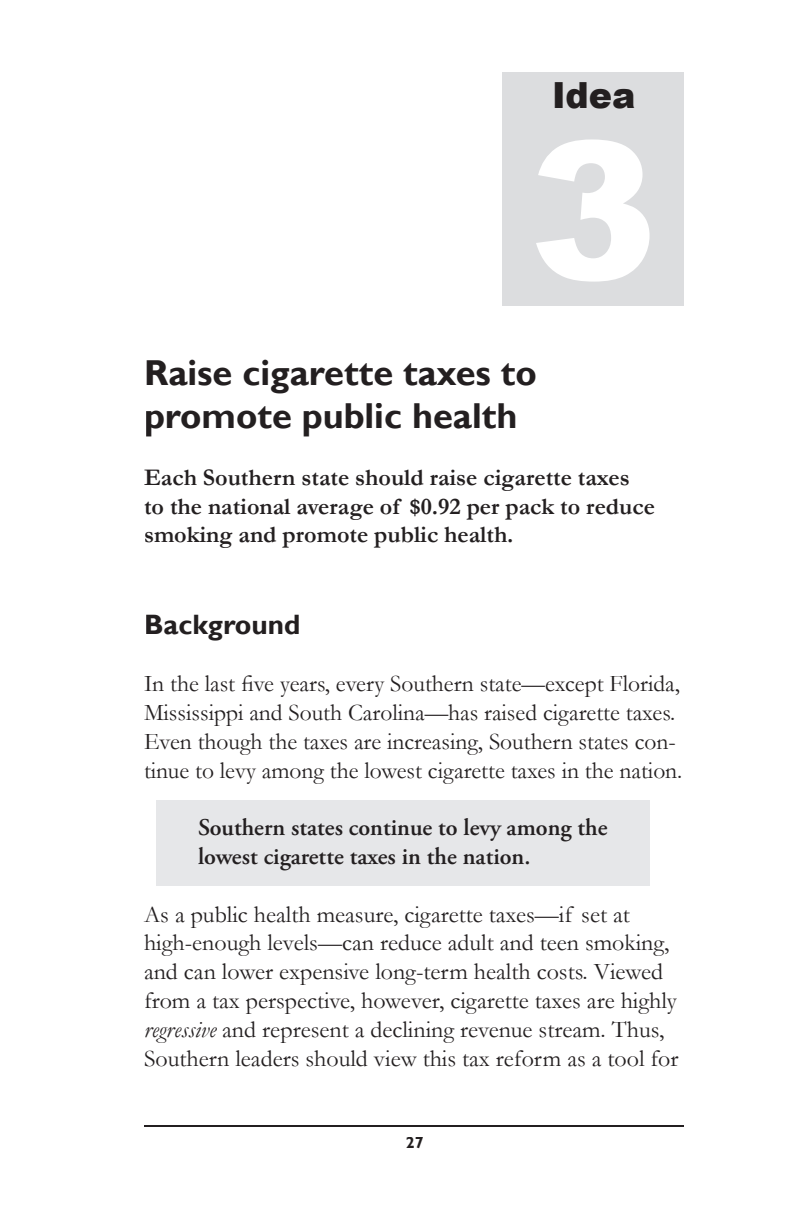
<style>
.page{position:relative;width:792px;height:1224px;background:#fff}
.page>*{position:absolute;margin:0;border:0;box-sizing:border-box;transform-origin:0 0}
.t1{font:900 192px "Arial";color:#fff}
.t2{font:700 36px/43.2px "Gill Sans";color:#231f20}
.t3{font:900 36px "Arial";color:#231f20}
.t4{font:700 28px "Gill Sans";color:#231f20}
.t5{font:24px/28.8px "Garamond";color:#231f20}
.t6{font:700 24px/28.8px "Garamond";color:#231f20}
.t7{font:600 24px/28.8px "Adobe Garamond Pro";color:#231f20}
.t8{font:700 16px "Gill Sans";color:#231f20}
.s1{font-style:italic}
</style>
<div class="page">
<div style="left:503px;top:72px;width:181px;height:234px;background:#dcdddf"></div>
<hr style="left:144px;top:1125px;width:540px;height:2px;background:#231f20">
<div style="left:156px;top:800px;width:494px;height:86px;background:#e6e7e9"></div>
<h2 class="t3" style="left:552px;top:69px;width:85px">Idea</h2>
<h1 class="t1" style="left:529px;top:71px;width:130px">3</h1>
<h2 class="t2" style="left:144px;top:352px;width:394px">Raise cigarette taxes to promote public health</h2>
<p class="t6" style="left:144px;top:463px;width:512px">Each Southern state should raise cigarette taxes to the national average of $0.92 per pack to reduce smoking and promote public health.</p>
<p class="t4" style="left:144px;top:607px;width:158px">Background</p>
<p class="t5" style="left:144px;top:669px;width:540px">In the last five years, every Southern state—except Florida, Mississippi and South Carolina—has raised cigarette taxes.<br>Even though the taxes are increasing, Southern states con&shy;tinue to levy among the lowest cigarette taxes in the nation.</p>
<p class="t7" style="left:198px;top:814px;width:411px">Southern states continue to levy among the lowest cigarette taxes in the nation.</p>
<p class="t5" style="left:144px;top:899px;width:536px">As a public health measure, cigarette taxes—if set at high-enough levels—can reduce adult and teen smoking, and can lower expensive long-term health costs. Viewed from a tax perspective, however, cigarette taxes are highly <span class="s1">regressive</span> and represent a declining revenue stream. Thus, Southern leaders should view this tax reform as a tool for</p>
<p class="t8" style="left:406px;top:1133px;width:19px">27</p>
</div>
